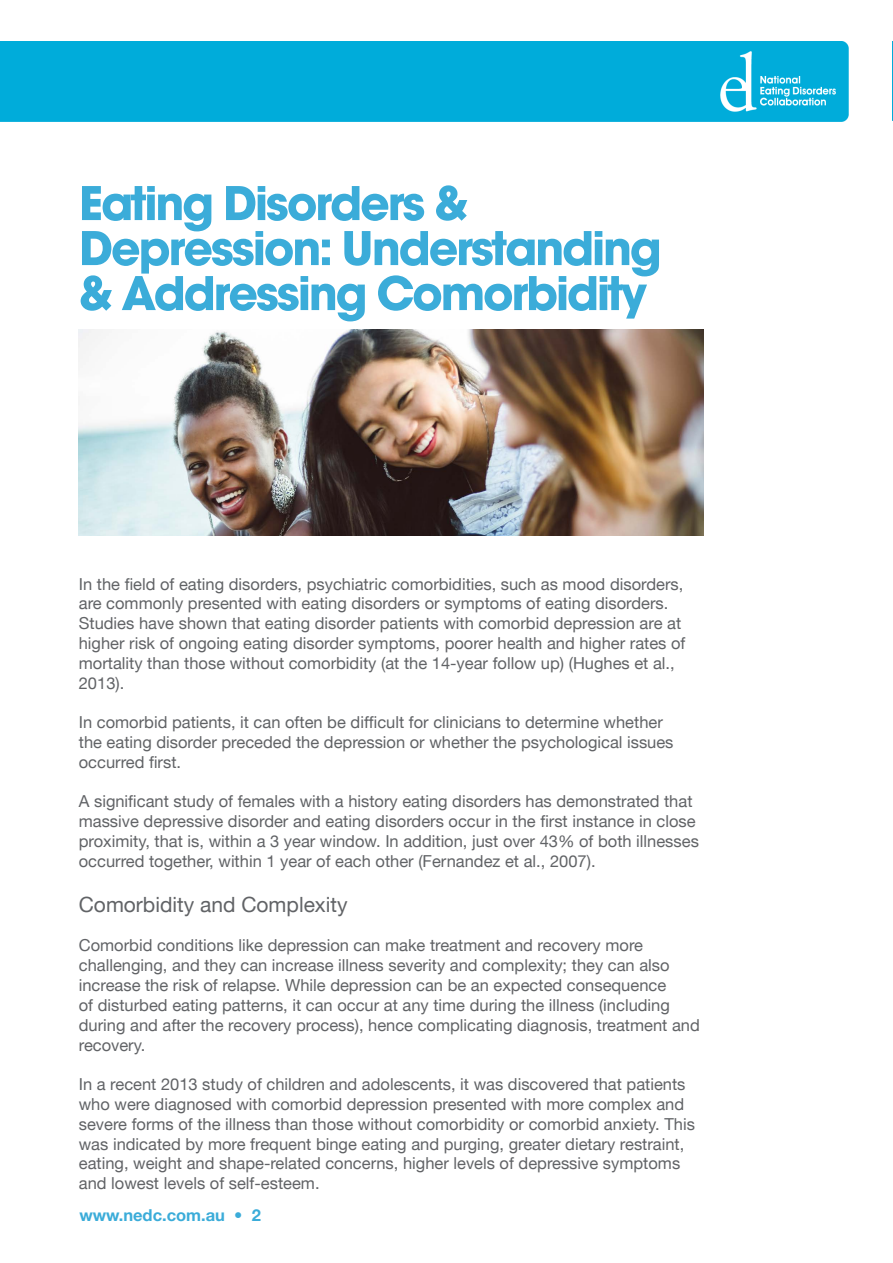
<style>
.page{position:relative;width:893px;height:1263px;background:#fff}
.page>*{position:absolute;margin:0;border:0;box-sizing:border-box;transform-origin:0 0}
.t1{font:700 51px/45px "Avant Garde Md ITC";letter-spacing:-.035em;color:#3bacd9}
.t2{font:21px "Helvetica Neue LT";color:#616366}
.t3{font:16.5px/19.8px "Helvetica Neue LT";color:#616366}
.t4{font:700 16.5px "Helvetica Neue LT Std";color:#3bacd9}
</style>
<div class="page">
<img style="left:892px;top:41px;width:1px;height:80px">
<div style="left:0;top:42px;width:848px;height:79px;background:#00acda"></div>
<div style="left:67px;top:63px;width:367px;height:36px;background:#00acda"></div>
<img style="left:79px;top:329px;width:625px;height:207px">
<p class="t1" style="left:79px;top:180px;width:584px">Eating Disorders &amp;<br>Depression: Understanding &amp; Addressing Comorbidity</p>
<p class="t3" style="left:79px;top:574px;width:608px">In the field of eating disorders, psychiatric comorbidities, such as mood disorders, are commonly presented with eating disorders or symptoms of eating disorders.<br>Studies have shown that eating disorder patients with comorbid depression are at higher risk of ongoing eating disorder symptoms, poorer health and higher rates of mortality than those without comorbidity (at the 14-year follow up) (Hughes et al., 2013).</p>
<p class="t3" style="left:79px;top:712px;width:596px">In comorbid patients, it can often be difficult for clinicians to determine whether the eating disorder preceded the depression or whether the psychological issues occurred first.</p>
<p class="t3" style="left:79px;top:791px;width:622px">A significant study of females with a history eating disorders has demonstrated that massive depressive disorder and eating disorders occur in the first instance in close proximity, that is, within a 3 year window. In addition, just over 43% of both illnesses occurred together, within 1 year of each other (Fernandez et al., 2007).</p>
<p class="t2" style="left:79px;top:892px;width:270px">Comorbidity and Complexity</p>
<p class="t3" style="left:79px;top:935px;width:623px">Comorbid conditions like depression can make treatment and recovery more challenging, and they can increase illness severity and complexity; they can also increase the risk of relapse. While depression can be an expected consequence<br>of disturbed eating patterns, it can occur at any time during the illness (including during and after the recovery process), hence complicating diagnosis, treatment and recovery.</p>
<p class="t3" style="left:79px;top:1074px;width:618px">In a recent 2013 study of children and adolescents, it was discovered that patients who were diagnosed with comorbid depression presented with more complex and severe forms of the illness than those without comorbidity or comorbid anxiety. This was indicated by more frequent binge eating and purging, greater dietary restraint, eating, weight and shape-related concerns, higher levels of depressive symptoms and lowest levels of self-esteem.</p>
<p class="t4" style="left:79px;top:1205px;width:183px">www.nedc.com.au • 2</p>
</div>
